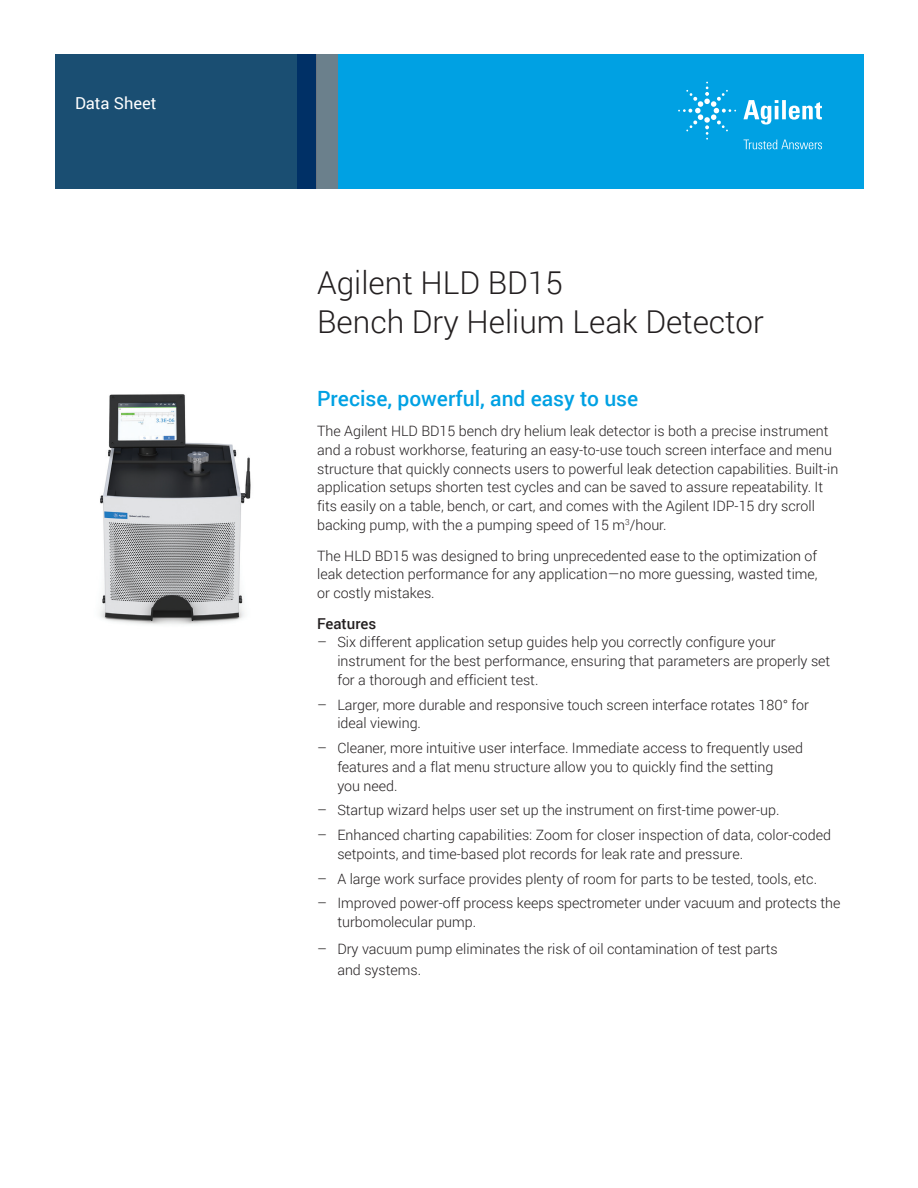
<style>
.page{position:relative;width:918px;height:1188px;background:#fff}
.page>*{position:absolute;margin:0;border:0;box-sizing:border-box;transform-origin:0 0}
.DATA_headline{font:300 31.5px/39px "Roboto";color:#231f20}
.DATA_subhead_large_b{font:500 21px "Roboto";color:#00a1e3}
.DATA_header{font:16.5px "Roboto";color:#fff}
.DATA_opener_text{font:500 15px "Roboto";color:#231f20}
.DATA_opener_text-2{font:300 14.25px/18.8px "Roboto";color:#231f20}
</style>
<div class="page">
<div style="left:297px;top:54px;width:567px;height:135px;background:#00a1e3"></div>
<svg style="left:55px;top:54px;width:261px;height:135px;background:#184b71"></svg>
<div style="left:316px;top:54px;width:22px;height:135px;background:#6b808c"></div>
<img style="left:100px;top:394px;width:151px;height:231px">
<svg style="left:743px;top:100px;width:79px;height:25px"></svg>
<svg style="left:678px;top:82px;width:58px;height:58px"></svg>
<svg style="left:744px;top:140px;width:78px;height:9px"></svg>
<p class="DATA_header" style="left:75px;top:91px;width:83px">Data Sheet</p>
<p class="DATA_headline" style="left:317px;top:262px;width:448px">Agilent HLD BD15<br>Bench Dry Helium Leak Detector</p>
<p class="DATA_subhead_large_b" style="left:317px;top:383px;width:323px">Precise, powerful, and easy to use</p>
<p class="DATA_opener_text-2" style="left:317px;top:421px;width:523px">The Agilent HLD BD15 bench dry helium leak detector is both a precise instrument and a robust workhorse, featuring an easy-to-use touch screen interface and menu structure that quickly connects users to powerful leak detection capabilities. Built-in application setups shorten test cycles and can be saved to assure repeatability. It fits easily on a table, bench, or cart, and comes with the Agilent IDP-15 dry scroll backing pump, with the a pumping speed of 15 m<sup>3</sup>/hour.</p>
<p class="DATA_opener_text-2" style="left:317px;top:546px;width:502px;text-align:justify">The HLD BD15 was designed to bring unprecedented ease to the optimization of leak detection performance for any application—no more guessing, wasted time, or costly mistakes.</p>
<p class="DATA_opener_text" style="left:317px;top:613px;width:61px">Features</p>
<p class="DATA_opener_text-2" style="left:337px;top:633px;width:494px;text-indent:-20px">– Six different application setup guides help you correctly configure your instrument for the best performance, ensuring that parameters are properly set for a thorough and efficient test.</p>
<p class="DATA_opener_text-2" style="left:337px;top:695px;width:473px;text-indent:-20px">– Larger, more durable and responsive touch screen interface rotates 180° for ideal viewing.</p>
<p class="DATA_opener_text-2" style="left:337px;top:738px;width:467px;text-indent:-20px">– Cleaner, more intuitive user interface. Immediate access to frequently used features and a flat menu structure allow you to quickly find the setting<br>you need.</p>
<p class="DATA_opener_text-2" style="left:317px;top:801px;width:464px">– Startup wizard helps user set up the instrument on first-time power-up.</p>
<p class="DATA_opener_text-2" style="left:337px;top:825px;width:495px;text-indent:-20px">– Enhanced charting capabilities: Zoom for closer inspection of data, color-coded setpoints, and time-based plot records for leak rate and pressure.</p>
<p class="DATA_opener_text-2" style="left:317px;top:869px;width:501px">– A large work surface provides plenty of room for parts to be tested, tools, etc.</p>
<p class="DATA_opener_text-2" style="left:337px;top:894px;width:505px;text-indent:-20px">– Improved power-off process keeps spectrometer under vacuum and protects the turbomolecular pump.</p>
<p class="DATA_opener_text-2" style="left:337px;top:938px;width:442px;line-height:21px;text-indent:-20px">– Dry vacuum pump eliminates the risk of oil contamination of test parts and systems.</p>
</div>
